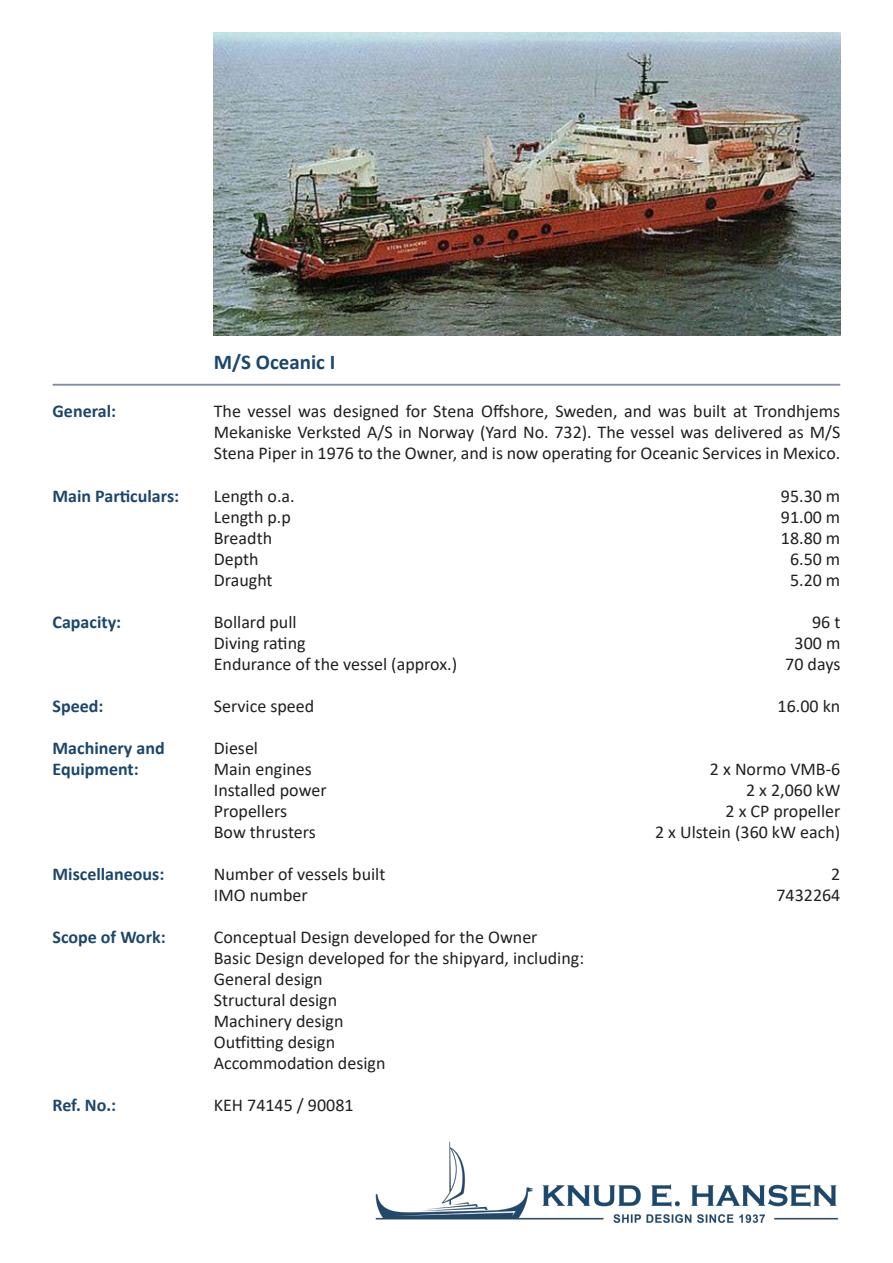
<style>
.page{position:relative;width:893px;height:1263px;background:#fff}
.page>*{position:absolute;margin:0;border:0;box-sizing:border-box;transform-origin:0 0}
.Overskrift{font:700 21px "Calibri";color:#1c476c}
.t1{font:18px/21px "Calibri";color:#231f20;text-align:justify}
.t2{font:700 18px/21px "Calibri";color:#1c476c}
</style>
<div class="page">
<hr style="left:53px;top:384px;width:787px;height:2px;background:#838ba4">
<img style="left:375px;top:1141px;width:464px;height:82px">
<img style="left:214px;top:33px;width:626px;height:303px">
<p class="t2" style="left:53px;top:401px;width:65px">General:</p>
<p class="t2" style="left:53px;top:485px;width:128px">Main Particulars:</p>
<p class="t2" style="left:53px;top:611px;width:70px">Capacity:</p>
<p class="t2" style="left:53px;top:695px;width:52px">Speed:</p>
<p class="t2" style="left:53px;top:737px;width:114px">Machinery and<br>Equipment:</p>
<p class="t2" style="left:53px;top:863px;width:113px">Miscellaneous:</p>
<p class="t2" style="left:53px;top:926px;width:115px">Scope of Work:</p>
<p class="t2" style="left:53px;top:1094px;width:65px">Ref. No.:</p>
<p class="Overskrift" style="left:214px;top:347px;width:123px">M/S Oceanic I</p>
<p class="t1" style="left:214px;top:401px;width:628px">The vessel was designed for Stena Offshore, Sweden, and was built at Trondhjems Mekaniske Verksted A/S in Norway (Yard No. 732). The vessel was delivered as M/S Stena Piper in 1976 to the Owner, and is now operating for Oceanic Services in Mexico.</p>
<p class="t1" style="left:214px;top:485px;width:82px">Length o.a.</p>
<p class="t1" style="left:781px;top:485px;width:61px">95.30 m</p>
<p class="t1" style="left:214px;top:506px;width:79px">Length p.p</p>
<p class="t1" style="left:781px;top:506px;width:61px">91.00 m</p>
<p class="t1" style="left:214px;top:527px;width:60px">Breadth</p>
<p class="t1" style="left:781px;top:527px;width:61px">18.80 m</p>
<p class="t1" style="left:214px;top:548px;width:46px">Depth</p>
<p class="t1" style="left:790px;top:548px;width:52px">6.50 m</p>
<p class="t1" style="left:214px;top:569px;width:60px">Draught</p>
<p class="t1" style="left:790px;top:569px;width:52px">5.20 m</p>
<p class="t1" style="left:214px;top:611px;width:84px">Bollard pull</p>
<p class="t1" style="left:812px;top:611px;width:30px">96 t</p>
<p class="t1" style="left:214px;top:632px;width:93px">Diving rating</p>
<p class="t1" style="left:794px;top:632px;width:47px">300 m</p>
<p class="t1" style="left:214px;top:653px;width:245px">Endurance of the vessel (approx.)</p>
<p class="t1" style="left:785px;top:653px;width:57px">70 days</p>
<p class="t1" style="left:214px;top:695px;width:102px">Service speed</p>
<p class="t1" style="left:778px;top:695px;width:64px">16.00 kn</p>
<p class="t1" style="left:214px;top:737px;width:46px">Diesel</p>
<p class="t1" style="left:214px;top:758px;width:100px">Main engines</p>
<p class="t1" style="left:710px;top:758px;width:132px">2 x Normo VMB-6</p>
<p class="t1" style="left:214px;top:779px;width:114px">Installed power</p>
<p class="t1" style="left:746px;top:779px;width:96px">2 x 2,060 kW</p>
<p class="t1" style="left:214px;top:800px;width:75px">Propellers</p>
<p class="t1" style="left:725px;top:800px;width:116px">2 x CP propeller</p>
<p class="t1" style="left:214px;top:821px;width:104px">Bow thrusters</p>
<p class="t1" style="left:655px;top:821px;width:187px">2 x Ulstein (360 kW each)</p>
<p class="t1" style="left:214px;top:863px;width:173px">Number of vessels built</p>
<p class="t1" style="left:831px;top:863px;width:11px">2</p>
<p class="t1" style="left:214px;top:884px;width:95px">IMO number</p>
<p class="t1" style="left:776px;top:884px;width:65px">7432264</p>
<p class="t1" style="left:214px;top:926px;width:325px">Conceptual Design developed for the Owner</p>
<p class="t1" style="left:214px;top:947px;width:372px">Basic Design developed for the shipyard, including:</p>
<p class="t1" style="left:214px;top:968px;width:110px">General design</p>
<p class="t1" style="left:214px;top:989px;width:125px">Structural design</p>
<p class="t1" style="left:214px;top:1010px;width:131px">Machinery design</p>
<p class="t1" style="left:214px;top:1031px;width:123px">Outfitting design</p>
<p class="t1" style="left:214px;top:1052px;width:173px">Accommodation design</p>
<p class="t1" style="left:214px;top:1094px;width:141px">KEH 74145 / 90081</p>
</div>
